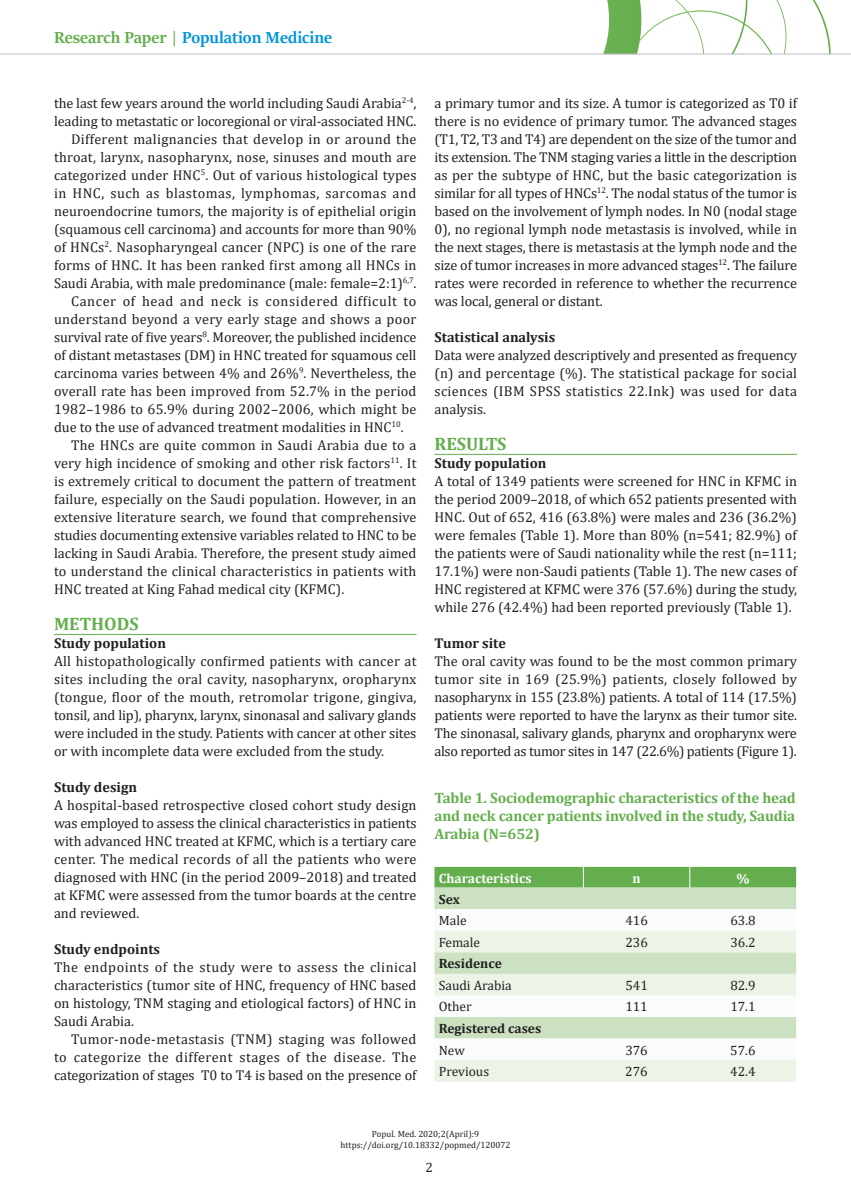
<style>
.page{position:relative;width:851px;height:1191px;background:#fff}
.page>*{position:absolute;margin:0;border:0;box-sizing:border-box;transform-origin:0 0}
.t1{font:700 18px "Sitka Banner";color:#0095d9}
.t2{font:700 18px "Cambria";color:#64ae4d}
.t3{font:700 15px/18px "Cambria";letter-spacing:-.01em;color:#64ae4d;text-align:justify}
.t4{font:14.25px/18px "Cambria";color:#231f20;text-align:justify}
.t5{font:14.25px "Cambria";letter-spacing:.02em;color:#231f20}
.t6{font:700 14.25px "Cambria";color:#231f20}
.t7{font:14.25px "Cambria";letter-spacing:.025em;color:#231f20}
.t8{font:14.25px "Cambria";letter-spacing:.035em;color:#231f20}
.t9{font:14.25px "Cambria";letter-spacing:.04em;color:#231f20}
.t10{font:13.5px "Cambria";color:#231f20}
.t11{font:700 13.5px "Cambria";color:#231f20}
.t12{font:700 13.5px "Cambria";color:#fff}
.t13{font:9px/10.8px "Cambria";color:#231f20;text-align:center}
.s1{color:#64ae4d}
</style>
<div class="page">
<svg style="left:536px;top:0;width:294px;height:54px"></svg>
<hr style="left:0;top:54px;width:850px;height:1px;background:#bcbdc0">
<hr style="left:54px;top:634px;width:362px;height:1px;background:#64ae4d">
<hr style="left:434px;top:454px;width:362px;height:1px;background:#64ae4d">
<div style="left:434px;top:887px;width:362px;height:22px;background:#cbe1c1"></div>
<svg style="left:434px;top:931px;width:362px;height:150px"></svg>
<div style="left:434px;top:867px;width:362px;height:20px;background:#64ae4d"></div>
<p class="t1" style="left:54px;top:25px;width:279px"><span class="s1">Research Paper |</span> Population Medicine</p>
<p class="t4" style="left:54px;top:94px;width:364px">the last few years around the world including Saudi Arabia<sup>2-4</sup>,</p>
<p class="t4" style="left:54px;top:112px;width:364px">leading to metastatic or locoregional or viral-associated HNC.</p>
<p class="t7" style="left:71px;top:131px;width:347px">Different malignancies that develop in or around the</p>
<p class="t4" style="left:54px;top:148px;width:364px">throat, larynx, nasopharynx, nose, sinuses and mouth are</p>
<p class="t4" style="left:54px;top:166px;width:364px">categorized under HNC<sup>5</sup>. Out of various histological types</p>
<p class="t8" style="left:54px;top:185px;width:364px">in HNC, such as blastomas, lymphomas, sarcomas and</p>
<p class="t4" style="left:54px;top:202px;width:364px">neuroendocrine tumors, the majority is of epithelial origin</p>
<p class="t4" style="left:54px;top:220px;width:364px">(squamous cell carcinoma) and accounts for more than 90%</p>
<p class="t4" style="left:54px;top:238px;width:364px">of HNCs<sup>2</sup>. Nasopharyngeal cancer (NPC) is one of the rare</p>
<p class="t4" style="left:54px;top:256px;width:364px">forms of HNC. It has been ranked first among all HNCs in</p>
<p class="t4" style="left:54px;top:274px;width:364px">Saudi Arabia, with male predominance (male: female=2:1)<sup>6,7</sup>.</p>
<p class="t9" style="left:71px;top:293px;width:347px">Cancer of head and neck is considered difficult to</p>
<p class="t5" style="left:54px;top:311px;width:364px">understand beyond a very early stage and shows a poor</p>
<p class="t4" style="left:54px;top:328px;width:364px">survival rate of five years<sup>8</sup>. Moreover, the published incidence</p>
<p class="t4" style="left:54px;top:346px;width:364px">of distant metastases (DM) in HNC treated for squamous cell</p>
<p class="t4" style="left:54px;top:364px;width:364px">carcinoma varies between 4% and 26%<sup>9</sup>. Nevertheless, the</p>
<p class="t4" style="left:54px;top:382px;width:364px">overall rate has been improved from 52.7% in the period</p>
<p class="t4" style="left:54px;top:400px;width:364px">1982–1986 to 65.9% during 2002–2006, which might be</p>
<p class="t4" style="left:54px;top:418px;width:351px">due to the use of advanced treatment modalities in HNC<sup>10</sup>.</p>
<p class="t5" style="left:71px;top:437px;width:347px">The HNCs are quite common in Saudi Arabia due to a</p>
<p class="t4" style="left:54px;top:454px;width:364px">very high incidence of smoking and other risk factors<sup>11</sup>. It</p>
<p class="t4" style="left:54px;top:472px;width:364px">is extremely critical to document the pattern of treatment</p>
<p class="t4" style="left:54px;top:490px;width:364px">failure, especially on the Saudi population. However, in an</p>
<p class="t4" style="left:54px;top:508px;width:364px">extensive literature search, we found that comprehensive</p>
<p class="t4" style="left:54px;top:526px;width:364px">studies documenting extensive variables related to HNC to be</p>
<p class="t4" style="left:54px;top:544px;width:364px">lacking in Saudi Arabia. Therefore, the present study aimed</p>
<p class="t4" style="left:54px;top:562px;width:364px">to understand the clinical characteristics in patients with</p>
<p class="t4" style="left:54px;top:580px;width:292px">HNC treated at King Fahad medical city (KFMC).</p>
<p class="t2" style="left:54px;top:611px;width:86px">METHODS</p>
<p class="t6" style="left:54px;top:633px;width:113px">Study population</p>
<p class="t4" style="left:54px;top:652px;width:364px">All histopathologically confirmed patients with cancer at sites including the oral cavity, nasopharynx, oropharynx (tongue, floor of the mouth, retromolar trigone, gingiva, tonsil, and lip), pharynx, larynx, sinonasal and salivary glands were included in the study. Patients with cancer at other sites or with incomplete data were excluded from the study.</p>
<p class="t6" style="left:54px;top:777px;width:84px">Study design</p>
<p class="t4" style="left:54px;top:796px;width:364px">A hospital-based retrospective closed cohort study design was employed to assess the clinical characteristics in patients with advanced HNC treated at KFMC, which is a tertiary care center. The medical records of all the patients who were diagnosed with HNC (in the period 2009–2018) and treated at KFMC were assessed from the tumor boards at the centre and reviewed.</p>
<p class="t6" style="left:54px;top:939px;width:107px">Study endpoints</p>
<p class="t4" style="left:54px;top:958px;width:364px">The endpoints of the study were to assess the clinical characteristics (tumor site of HNC, frequency of HNC based on histology, TNM staging and etiological factors) of HNC in Saudi Arabia.</p>
<p class="t4" style="left:54px;top:1030px;width:364px;text-indent:17px">Tumor-node-metastasis (TNM) staging was followed to categorize the different stages of the disease. The categorization of stages T0 to T4 is based on the presence of</p>
<p class="t4" style="left:434px;top:94px;width:364px">a primary tumor and its size. A tumor is categorized as T0 if there is no evidence of primary tumor. The advanced stages (T1, T2, T3 and T4) are dependent on the size of the tumor and its extension. The TNM staging varies a little in the description as per the subtype of HNC, but the basic categorization is similar for all types of HNCs<sup>12</sup>. The nodal status of the tumor is based on the involvement of lymph nodes. In N0 (nodal stage 0), no regional lymph node metastasis is involved, while in the next stages, there is metastasis at the lymph node and the size of tumor increases in more advanced stages<sup>12</sup>. The failure rates were recorded in reference to whether the recurrence was local, general or distant.</p>
<p class="t6" style="left:434px;top:327px;width:122px">Statistical analysis</p>
<p class="t4" style="left:434px;top:346px;width:364px">Data were analyzed descriptively and presented as frequency (n) and percentage (%). The statistical package for social sciences (IBM SPSS statistics 22.Ink) was used for data analysis.</p>
<p class="t2" style="left:434px;top:431px;width:73px">RESULTS</p>
<p class="t6" style="left:434px;top:453px;width:113px">Study population</p>
<p class="t4" style="left:434px;top:472px;width:364px">A total of 1349 patients were screened for HNC in KFMC in the period 2009–2018, of which 652 patients presented with HNC. Out of 652, 416 (63.8%) were males and 236 (36.2%) were females (Table 1). More than 80% (n=541; 82.9%) of the patients were of Saudi nationality while the rest (n=111; 17.1%) were non-Saudi patients (Table 1). The new cases of HNC registered at KFMC were 376 (57.6%) during the study, while 276 (42.4%) had been reported previously (Table 1).</p>
<p class="t6" style="left:434px;top:633px;width:73px">Tumor site</p>
<p class="t4" style="left:434px;top:652px;width:364px">The oral cavity was found to be the most common primary tumor site in 169 (25.9%) patients, closely followed by nasopharynx in 155 (23.8%) patients. A total of 114 (17.5%) patients were reported to have the larynx as their tumor site.<br>The sinonasal, salivary glands, pharynx and oropharynx were also reported as tumor sites in 147 (22.6%) patients (Figure 1).</p>
<p class="t3" style="left:434px;top:788px;width:363px">Table 1. Sociodemographic characteristics of the head and neck cancer patients involved in the study, Saudia Arabia (N=652)</p>
<p class="t12" style="left:438px;top:868px;width:94px">Characteristics</p>
<p class="t12" style="left:632px;top:868px;width:10px">n</p>
<p class="t12" style="left:736px;top:868px;width:15px">%</p>
<p class="t11" style="left:438px;top:889px;width:23px">Sex</p>
<p class="t10" style="left:438px;top:912px;width:29px">Male</p>
<p class="t10" style="left:625px;top:912px;width:24px">416</p>
<p class="t10" style="left:730px;top:912px;width:27px">63.8</p>
<p class="t10" style="left:438px;top:934px;width:43px">Female</p>
<p class="t10" style="left:625px;top:934px;width:24px">236</p>
<p class="t10" style="left:730px;top:934px;width:27px">36.2</p>
<p class="t11" style="left:438px;top:954px;width:65px">Residence</p>
<p class="t10" style="left:438px;top:977px;width:75px">Saudi Arabia</p>
<p class="t10" style="left:625px;top:977px;width:24px">541</p>
<p class="t10" style="left:730px;top:977px;width:27px">82.9</p>
<p class="t10" style="left:438px;top:999px;width:35px">Other</p>
<p class="t10" style="left:625px;top:999px;width:24px">111</p>
<p class="t10" style="left:730px;top:999px;width:27px">17.1</p>
<p class="t11" style="left:438px;top:1019px;width:104px">Registered cases</p>
<p class="t10" style="left:438px;top:1042px;width:28px">New</p>
<p class="t10" style="left:625px;top:1042px;width:24px">376</p>
<p class="t10" style="left:730px;top:1042px;width:27px">57.6</p>
<p class="t10" style="left:438px;top:1063px;width:52px">Previous</p>
<p class="t10" style="left:625px;top:1063px;width:24px">276</p>
<p class="t10" style="left:730px;top:1063px;width:27px">42.4</p>
<p class="t13" style="left:340px;top:1128px;width:171px">Popul. Med. 2020;2(April):9 https://doi.org/10.18332/popmed/120072</p>
<p class="t10" style="left:425px;top:1159px;width:9px">2</p>
</div>
